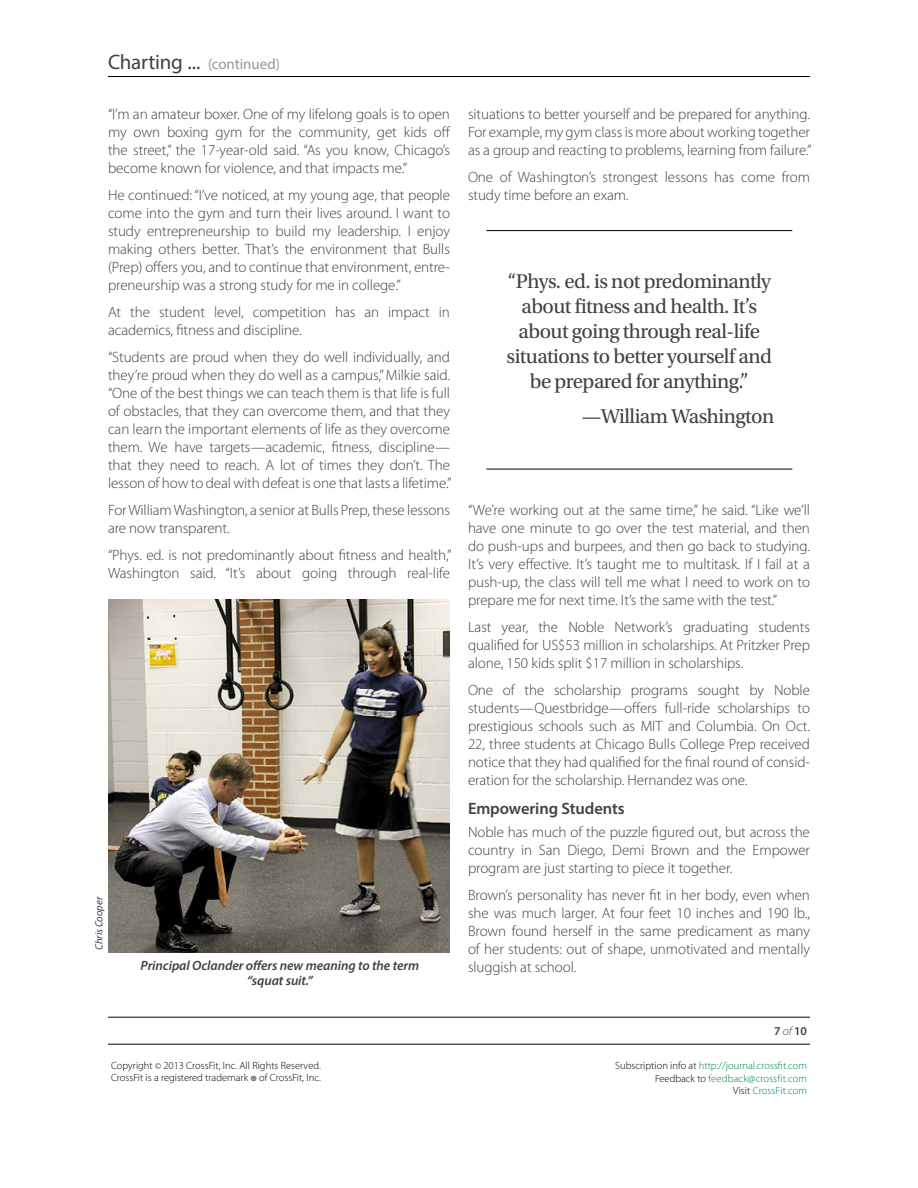
<style>
.page{position:relative;width:918px;height:1188px;background:#fff}
.page>*{position:absolute;margin:0;border:0;box-sizing:border-box;transform-origin:0 0}
.t1{font:21px/25.2px "Utopia Std";letter-spacing:-.025em;color:#414042;text-align:center}
.t2{font:21px "Myriad Pro";letter-spacing:-.01em;color:#414042}
.t3{font:600 16.5px "Myriad Pro";letter-spacing:-.005em;color:#414042}
.t4{font:300 15px/18px "Myriad Pro";letter-spacing:-.005em;color:#414042;text-align:justify}
.t5{font:italic 600 13.5px/15px "Myriad Pro";letter-spacing:-.005em;color:#414042;text-align:center}
.t6{font:600 12px "Myriad Pro";color:#414042}
.t7{font:300 10.5px/12.6px "Myriad Pro";color:#00853f;text-align:right}
.t8{font:300 10.5px/12px "Myriad Pro";color:#000}
.t9{font:italic 10.5px "Myriad Pro";letter-spacing:-.005em;color:#414042}
.s1{font-size:15px;color:#939598}
.s2{font-weight:300;font-style:italic}
.s3{font-size:9px}
.s4{font-size:16.5px}
.s5{color:#000}
</style>
<div class="page">
<hr style="left:108px;top:76px;width:702px;height:1px;background:#000">
<hr style="left:108px;top:1017px;width:702px;height:1px;background:#000">
<hr style="left:108px;top:1044px;width:702px;height:1px;background:#000">
<img style="left:108px;top:600px;width:342px;height:353px">
<hr style="left:486px;top:230px;width:306px;height:1px;background:#000">
<hr style="left:486px;top:469px;width:306px;height:1px;background:#000">
<h1 class="t2" style="left:108px;top:49px;width:174px">Charting ... <span class="s1">(continued)</span></h1>
<p class="t4" style="left:108px;top:106px;width:344px">“I’m an amateur boxer. One of my lifelong goals is to open my own boxing gym for the community, get kids off the street,” the 17-year-old said. “As you know, Chicago’s become known for violence, and that impacts me.”</p>
<p class="t4" style="left:108px;top:187px;width:344px">He continued: “I’ve noticed, at my young age, that people come into the gym and turn their lives around. I want to study entrepreneurship to build my leadership. I enjoy making others better. That’s the environment that Bulls (Prep) offers you, and to continue that environment, entre&shy;preneurship was a strong study for me in college.”</p>
<p class="t4" style="left:108px;top:304px;width:343px">At the student level, competition has an impact in academics, fitness and discipline.</p>
<p class="t4" style="left:108px;top:349px;width:345px">“Students are proud when they do well individually, and they’re proud when they do well as a campus,” Milkie said. “One of the best things we can teach them is that life is full of obstacles, that they can overcome them, and that they can learn the important elements of life as they overcome them. We have targets—academic, fitness, discipline— that they need to reach. A lot of times they don’t. The lesson of how to deal with defeat is one that lasts a lifetime.”</p>
<p class="t4" style="left:108px;top:502px;width:344px">For William Washington, a senior at Bulls Prep, these lessons are now transparent.</p>
<p class="t4" style="left:108px;top:547px;width:345px">“Phys. ed. is not predominantly about fitness and health,”<br>Washington said. “It’s about going through real-life</p>
<p class="t9" style="left:92px;top:950px;width:55px;rotate:-90deg">Chris Cooper</p>
<p class="t5" style="left:141px;top:958px;width:280px">Principal Oclander offers new meaning to the term “squat suit.”</p>
<p class="t4" style="left:468px;top:106px;width:345px">situations to better yourself and be prepared for anything.<br>For example, my gym class is more about working together as a group and reacting to problems, learning from failure.”</p>
<p class="t4" style="left:468px;top:169px;width:344px">One of Washington’s strongest lessons has come from study time before an exam.</p>
<h1 class="t1" style="left:507px;top:269px;width:267px">“Phys. ed. is not predominantly about fitness and health. It’s about going through real-life situations to better yourself and be prepared for anything.”</h1>
<h1 class="t1" style="left:582px;top:404px;width:194px">—William Washington</h1>
<p class="t4" style="left:468px;top:502px;width:344px">“We’re working out at the same time,” he said. “Like we’ll have one minute to go over the test material, and then do push-ups and burpees, and then go back to studying.<br>It’s very effective. It’s taught me to multitask. If I fail at a push-up, the class will tell me what I need to work on to prepare me for next time. It’s the same with the test.”</p>
<p class="t4" style="left:468px;top:619px;width:344px">Last year, the Noble Network’s graduating students qualified for US$53 million in scholarships. At Pritzker Prep alone, 150 kids split $17 million in scholarships.</p>
<p class="t4" style="left:468px;top:682px;width:344px">One of the scholarship programs sought by Noble students—Questbridge—offers full-ride scholarships to prestigious schools such as MIT and Columbia. On Oct.<br>22, three students at Chicago Bulls College Prep received notice that they had qualified for the final round of consid&shy;eration for the scholarship. Hernandez was one.</p>
<p class="t3" style="left:468px;top:798px;width:158px">Empowering Students</p>
<p class="t4" style="left:468px;top:823px;width:343px">Noble has much of the puzzle figured out, but across the country in San Diego, Demi Brown and the Empower program are just starting to piece it together.</p>
<p class="t4" style="left:468px;top:886px;width:344px">Brown’s personality has never fit in her body, even when she was much larger. At four feet 10 inches and 190 lb., Brown found herself in the same predicament as many of her students: out of shape, unmotivated and mentally sluggish at school.</p>
<p class="t6" style="left:774px;top:1023px;width:34px">7 <span class="s2">of</span> 10</p>
<p class="t8" style="left:111px;top:1060px;width:211px">Copyright <span class="s3">©</span> 2013 CrossFit, Inc. All Rights Reserved.<br>CrossFit is a registered trademark <span class="s4">®</span> of CrossFit, Inc.</p>
<p class="t7" style="left:615px;top:1060px;width:193px"><span class="s5">Subscription info at</span> http://journal.crossfit.com<br><span class="s5">Feedback to</span> feedback@crossfit.com<br><span class="s5">Visit</span> CrossFit.com</p>
</div>
